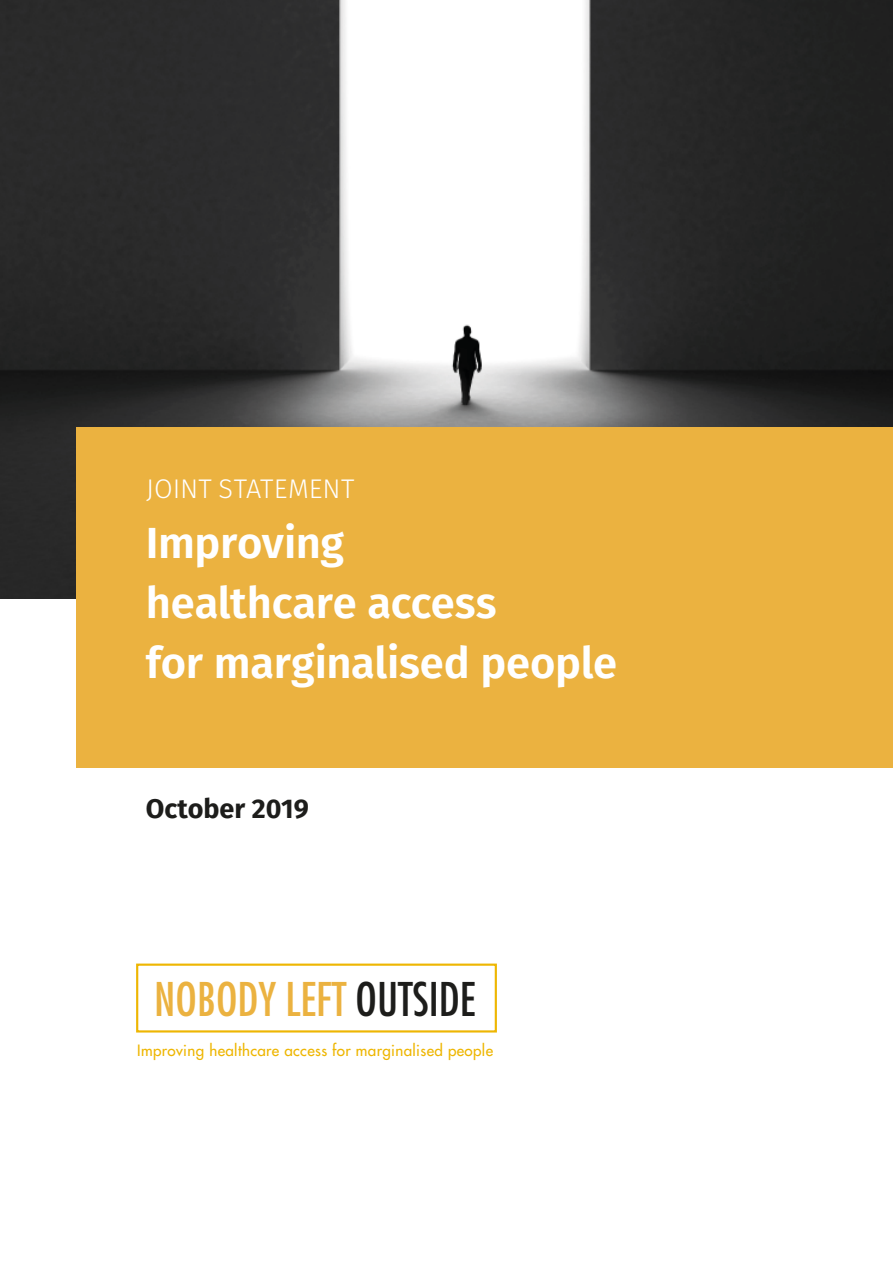
<style>
.page{position:relative;width:893px;height:1263px;background:#fff}
.page>*{position:absolute;margin:0;border:0;box-sizing:border-box;transform-origin:0 0}
.t1{font:condensed 45.15px "Futura";color:#ebb240}
.Heading_1{font:600 43.5px/60px "Fira Sans";letter-spacing:-.01em;color:#fff}
.Heading_1-2{font:300 27px "Fira Sans";color:#fff}
.t2{font:700 27px "Fira Sans";color:#1d1d1b}
.t3{font:15.15px "Futura";letter-spacing:.025em;color:#eeb602}
.s1{color:#1d1d1b}
</style>
<div class="page">
<img style="left:0;top:0;width:893px;height:599px">
<div style="left:77px;top:427px;width:816px;height:340px;background:#ebb240"></div>
<div style="left:136px;top:963px;width:361px;height:69px;border:2px solid #eeb602"></div>
<p class="Heading_1-2" style="left:146px;top:470px;width:210px">JOINT STATEMENT</p>
<p class="Heading_1" style="left:146px;top:513px;width:473px">Improving<br>healthcare access<br>for marginalised people</p>
<p class="t2" style="left:146px;top:790px;width:164px">October 2019</p>
<p class="t1" style="left:154px;top:970px;width:323px">NOBODY LEFT <span class="s1">OUTSIDE</span></p>
<p class="t3" style="left:137px;top:1040px;width:357px">Improving healthcare access for marginalised people</p>
</div>
